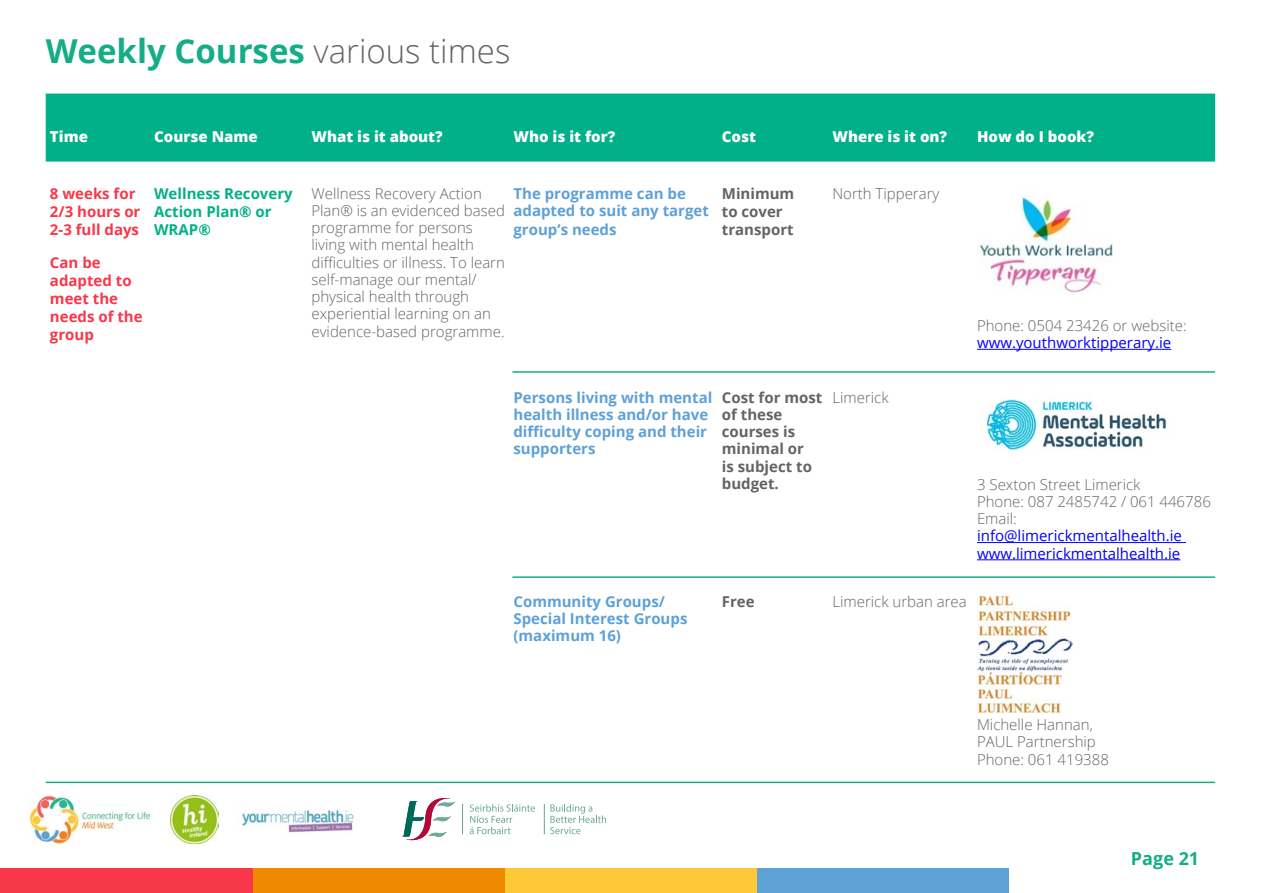
<style>
.page{position:relative;width:1263px;height:893px;background:#fff}
.page>*{position:absolute;margin:0;border:0;box-sizing:border-box;transform-origin:0 0}
.t1{font:700 33px "Open Sans";color:#14ad88}
.t2{font:700 18px "Open Sans";color:#14ad88}
.t3{font:300 15px/17.2px "Open Sans";color:#636466}
.t4{font:700 15px/17.2px "Open Sans";color:#5ea1d7}
.t5{font:700 15px/17.2px "Open Sans";color:#636466}
.t6{font:15px/17.2px "Open Sans";color:#00f}
.t7{font:800 15px "Open Sans";color:#fff}
.t8{font:700 15px/18px "Open Sans";color:#f8374a}
.t9{font:700 15px/18px "Open Sans";color:#00b089}
.s1{font-weight:300;color:#636466}
</style>
<div class="page">
<div style="left:46px;top:94px;width:1169px;height:68px;background:#00b089"></div>
<hr style="left:977px;top:349px;width:194px;height:1px;background:#00f">
<img style="left:978px;top:196px;width:135px;height:97px">
<hr style="left:977px;top:542px;width:209px;height:1px;background:#00f">
<hr style="left:977px;top:559px;width:203px;height:1px;background:#00f">
<img style="left:986px;top:399px;width:181px;height:51px">
<img style="left:977px;top:595px;width:95px;height:118px">
<div style="left:757px;top:868px;width:252px;height:25px;background:#5ea1d7"></div>
<div style="left:0;top:868px;width:253px;height:25px;background:#f8374a"></div>
<div style="left:505px;top:868px;width:252px;height:25px;background:#ffc838"></div>
<div style="left:253px;top:868px;width:252px;height:25px;background:#ef8a00"></div>
<svg style="left:402px;top:798px;width:53px;height:43px"></svg>
<svg style="left:470px;top:804px;width:65px;height:30px"></svg>
<svg style="left:550px;top:804px;width:56px;height:30px"></svg>
<hr style="left:462px;top:804px;width:1px;height:30px;background:#6ea999">
<hr style="left:544px;top:804px;width:1px;height:30px;background:#6ea999">
<img style="left:29px;top:795px;width:121px;height:48px">
<img style="left:170px;top:795px;width:48px;height:48px">
<img style="left:241px;top:809px;width:113px;height:24px">
<hr style="left:512px;top:371px;width:703px;height:2px;background:#14ad88">
<hr style="left:512px;top:576px;width:703px;height:2px;background:#14ad88">
<hr style="left:46px;top:782px;width:1169px;height:1px;background:#14ad88">
<h1 class="t1" style="left:46px;top:27px;width:466px">Weekly Courses <span class="s1">various times</span></h1>
<p class="t7" style="left:50px;top:125px;width:40px">Time</p>
<p class="t7" style="left:154px;top:125px;width:105px">Course Name</p>
<p class="t7" style="left:311px;top:125px;width:133px">What is it about?</p>
<p class="t7" style="left:513px;top:125px;width:103px">Who is it for?</p>
<p class="t7" style="left:722px;top:125px;width:36px">Cost</p>
<p class="t7" style="left:832px;top:125px;width:116px">Where is it on?</p>
<p class="t7" style="left:977px;top:125px;width:119px">How do I book?</p>
<p class="t8" style="left:50px;top:184px;width:92px">8 weeks for<br>2/3 hours or<br>2-3 full days</p>
<p class="t8" style="left:50px;top:253px;width:94px">Can be adapted to meet the needs of the group</p>
<p class="t9" style="left:154px;top:184px;width:140px">Wellness Recovery<br>Action Plan® or<br>WRAP®</p>
<p class="t3" style="left:311px;top:184px;width:195px">Wellness Recovery Action<br>Plan® is an evidenced based programme for persons living with mental health difficulties or illness. To learn self-manage our mental/ physical health through experiential learning on an evidence-based programme.</p>
<p class="t4" style="left:513px;top:184px;width:197px">The programme can be adapted to suit any target</p>
<p class="t4" style="left:513px;top:220px;width:105px">group’s needs</p>
<p class="t5" style="left:722px;top:184px;width:74px;line-height:18px">Minimum to cover transport</p>
<p class="t3" style="left:832px;top:184px;width:109px">North Tipperary</p>
<p class="t3" style="left:977px;top:316px;width:211px">Phone: 0504 23426 or website:</p>
<p class="t6" style="left:977px;top:334px;width:196px">www.youthworktipperary.ie</p>
<p class="t4" style="left:513px;top:388px;width:200px">Persons living with mental health illness and/or have difficulty coping and their supporters</p>
<p class="t5" style="left:722px;top:388px;width:102px">Cost for most of these courses is minimal or<br>is subject to budget.</p>
<p class="t3" style="left:832px;top:388px;width:58px">Limerick</p>
<p class="t3" style="left:977px;top:475px;width:235px">3 Sexton Street Limerick<br>Phone: 087 2485742 / 061 446786<br>Email:</p>
<p class="t6" style="left:977px;top:527px;width:206px">info@limerickmentalhealth.ie www.limerickmentalhealth.ie</p>
<p class="t4" style="left:513px;top:592px;width:175px">Community Groups/<br>Special Interest Groups (maximum 16)</p>
<p class="t5" style="left:722px;top:592px;width:34px">Free</p>
<p class="t3" style="left:832px;top:592px;width:136px">Limerick urban area</p>
<p class="t3" style="left:977px;top:716px;width:133px">Michelle Hannan,<br>PAUL Partnership<br>Phone: 061 419388</p>
<p class="t2" style="left:1131px;top:846px;width:70px">Page 21</p>
</div>
